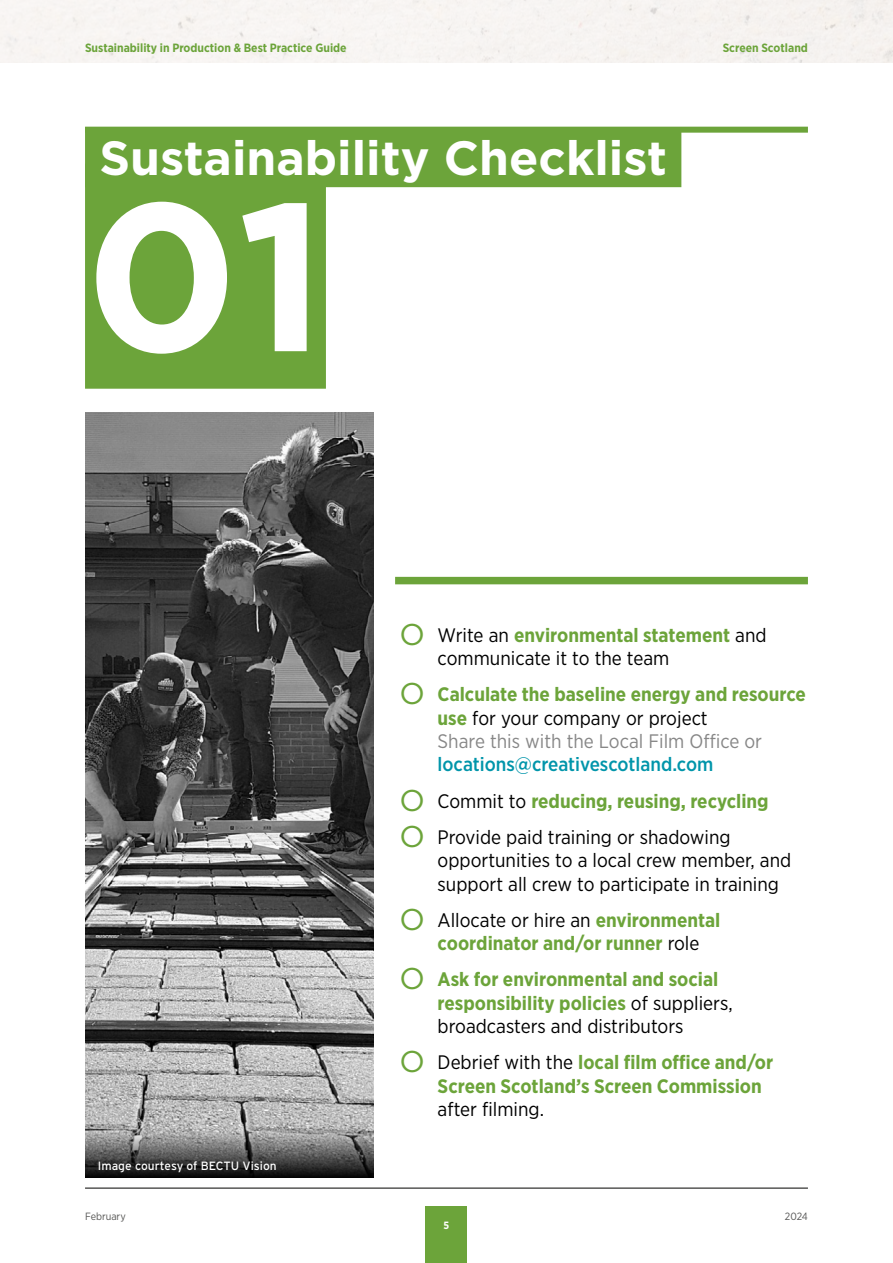
<style>
.page{position:relative;width:893px;height:1263px;background:#fff}
.page>*{position:absolute;margin:0;border:0;box-sizing:border-box;transform-origin:0 0}
.Chapter_Number_H1{font:700 210px "Gotham";color:#fff}
.TITLE_01_H1{font:700 48px "Gotham";color:#fff}
.Checklist_Basic_-_Gr{font:700 19.5px/23.4px "Gotham Narrow";color:#6ca43a}
.Checklist_Basic_-_Gr-2{font:19.5px/23.4px "Gotham Narrow";color:#000}
.t1{font:700 12px "Gotham Narrow";color:#6ca43a}
.t2{font:12px "Interstate";color:#fff}
.t3{font:10.5px "Gotham Narrow";color:#575756}
.t4{font:700 10.5px "Gotham Narrow";color:#fff}
.s1{font-family:"Gotham";font-size:30px;color:#6ca43a}
.s2{font-weight:700;color:#6ca43a}
.s3{font-family:"Gotham";font-weight:400;font-size:30px}
.s4{font-weight:400;color:#000}
.s5{font-weight:400;color:#878787}
.s6{font-weight:500;color:#0095aa}
</style>
<div class="page">
<hr style="left:85px;top:1187px;width:723px;height:2px;background:#575756">
<div style="left:426px;top:1206px;width:41px;height:57px;background:#6ca43a"></div>
<img style="left:85px;top:413px;width:289px;height:718px">
<svg style="left:85px;top:1131px;width:289px;height:47px;background:#585858"></svg>
<div style="left:395px;top:577px;width:413px;height:7px;background:#6ca43a"></div>
<div style="left:85px;top:164px;width:241px;height:225px;background:#6ca43a"></div>
<div style="left:85px;top:127px;width:723px;height:6px;background:#6ca43a"></div>
<div style="left:85px;top:127px;width:596px;height:60px;background:#6ca43a"></div>
<hr style="left:85px;top:108px;width:289px;height:3px;background:#6ca43a">
<div style="left:85px;top:64px;width:209px;height:45px;background:#fff"></div>
<p class="t1" style="left:85px;top:40px;width:263px">Sustainability in Production &amp; Best Practice Guide</p>
<p class="t1" style="left:723px;top:40px;width:87px">Screen Scotland</p>
<h1 class="TITLE_01_H1" style="left:99px;top:126px;width:569px">Sustainability Checklist</h1>
<h1 class="Chapter_Number_H1" style="left:85px;top:138px;width:242px">01</h1>
<p class="t2" style="left:98px;top:1159px;width:180px">Image courtesy of BECTU Vision</p>
<p class="Checklist_Basic_-_Gr-2" style="left:438px;top:623px;width:331px;text-indent:-38px"><span class="s1">O</span> Write an <span class="s2">environmental statement</span> and communicate it to the team</p>
<p class="Checklist_Basic_-_Gr" style="left:438px;top:682px;width:370px;text-indent:-38px"><span class="s3">O</span> Calculate the baseline energy and resource use <span class="s4">for your company or project<br></span><span class="s5">Share this with the Local Film Office or </span><span class="s6">locations@creativescotland.com</span></p>
<p class="Checklist_Basic_-_Gr" style="left:399px;top:789px;width:371px"><span class="s3">O</span> <span class="s4">Commit to</span> reducing, reusing, recycling</p>
<p class="Checklist_Basic_-_Gr-2" style="left:438px;top:825px;width:355px;text-indent:-38px"><span class="s1">O</span> Provide paid training or shadowing opportunities to a local crew member, and support all crew to participate in training</p>
<p class="Checklist_Basic_-_Gr" style="left:438px;top:908px;width:284px;text-indent:-38px"><span class="s3">O</span> <span class="s4">Allocate or hire an</span> environmental coordinator and/or runner <span class="s4">role</span></p>
<p class="Checklist_Basic_-_Gr" style="left:438px;top:967px;width:297px;text-indent:-38px"><span class="s3">O</span> Ask for environmental and social responsibility policies <span class="s4">of suppliers, broadcasters and distributors</span></p>
<p class="Checklist_Basic_-_Gr" style="left:438px;top:1050px;width:337px;text-indent:-38px"><span class="s3">O</span> <span class="s4">Debrief with the</span> local film office and/or<br>Screen Scotland’s Screen Commission <span class="s4">after filming.</span></p>
<p class="t3" style="left:85px;top:1210px;width:42px">February</p>
<p class="t3" style="left:785px;top:1210px;width:25px">2024</p>
<p class="t4" style="left:444px;top:1218px;width:7px">5</p>
</div>
